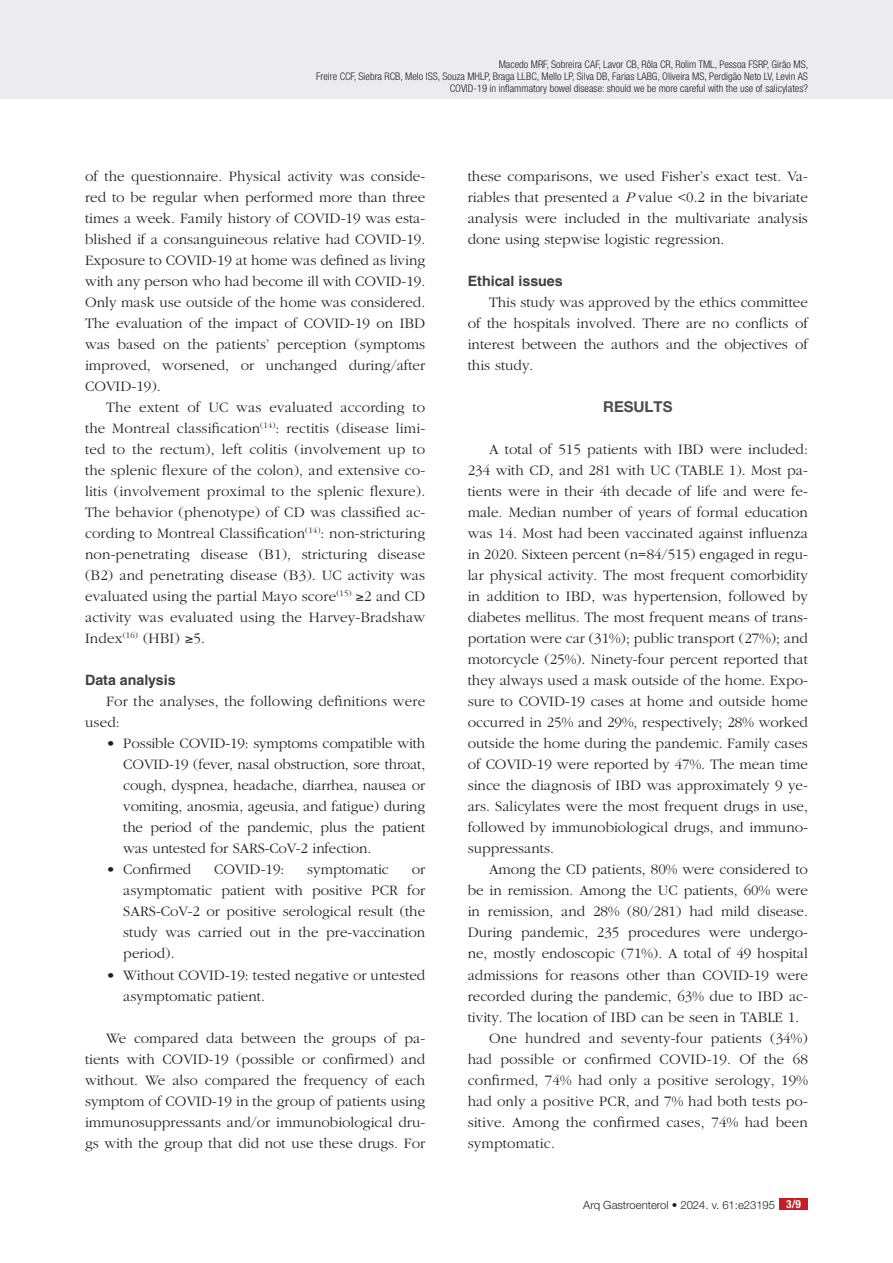
<style>
.page{position:relative;width:893px;height:1263px;background:#fff}
.page>*{position:absolute;margin:0;border:0;box-sizing:border-box;transform-origin:0 0}
.Body_Text{font:300 15px/21px "Garamond";color:#231f20;text-align:justify}
.Intertitulo{font:700 15px "Helvetica Neue LT Pro";color:#4b4c4d}
.Body_Topic{font:700 14.25px "Helvetica LT Std";color:#3e3e3f}
.Body_Text-2{font:300 11.25px "Helvetica Neue LT Pro";color:#231f20}
.t1{font:300 condensed 10.5px/12px "Helvetica Neue LT Pro";color:#231f20;text-align:right}
.s1{font-style:italic}
.s2{font-weight:700;font-stretch:condensed;color:#fff}
</style>
<div class="page">
<div style="left:0;top:0;width:893px;height:99px;background:#ececee"></div>
<div style="left:779px;top:1198px;width:29px;height:12px;background:#c61c22"></div>
<p class="t1" style="left:316px;top:58px;width:494px">Macedo MRF, Sobreira CAF, Lavor CB, Rôla CR, Rolim TML, Pessoa FSRP, Girão MS,<br>Freire CCF, Siebra RCB, Melo ISS, Souza MHLP, Braga LLBC, Mello LP, Silva DB, Farias LABG, Oliveira MS, Perdigão Neto LV, Levin AS<br>COVID-19 in inflammatory bowel disease: should we be more careful with the use of salicylates?</p>
<p class="Body_Text" style="left:85px;top:166px;width:342px">of the questionnaire. Physical activity was conside&shy;red to be regular when performed more than three times a week. Family history of COVID-19 was esta&shy;blished if a consanguineous relative had COVID-19.<br>Exposure to COVID-19 at home was defined as living with any person who had become ill with COVID-19.<br>Only mask use outside of the home was considered.<br>The evaluation of the impact of COVID-19 on IBD was based on the patients’ perception (symptoms improved, worsened, or unchanged during/after COVID-19).</p>
<p class="Body_Text" style="left:85px;top:397px;width:342px;text-indent:21px">The extent of UC was evaluated according to the Montreal classification<sup>(14)</sup>: rectitis (disease limi&shy;ted to the rectum), left colitis (involvement up to the splenic flexure of the colon), and extensive co&shy;litis (involvement proximal to the splenic flexure).<br>The behavior (phenotype) of CD was classified ac&shy;cording to Montreal Classification<sup>(14)</sup>: non-stricturing non-penetrating disease (B1), stricturing disease (B2) and penetrating disease (B3). UC activity was evaluated using the partial Mayo score<sup>(15)</sup> ≥2 and CD activity was evaluated using the Harvey-Bradshaw Index<sup>(16)</sup> (HBI) ≥5.</p>
<p class="Body_Topic" style="left:85px;top:672px;width:92px">Data analysis</p>
<p class="Body_Text" style="left:85px;top:691px;width:342px;text-indent:21px">For the analyses, the following definitions were used:</p>
<p class="Body_Text" style="left:123px;top:733px;width:303px;text-indent:-17px">• Possible COVID-19: symptoms compatible with COVID-19 (fever, nasal obstruction, sore throat, cough, dyspnea, headache, diarrhea, nausea or vomiting, anosmia, ageusia, and fatigue) during the period of the pandemic, plus the patient was untested for SARS-CoV-2 infection.</p>
<p class="Body_Text" style="left:106px;top:859px;width:87px">• Confirmed</p>
<p class="Body_Text" style="left:214px;top:859px;width:72px">COVID-19:</p>
<p class="Body_Text" style="left:307px;top:859px;width:83px">symptomatic</p>
<p class="Body_Text" style="left:123px;top:859px;width:303px;text-indent:288px">or asymptomatic patient with positive PCR for SARS-CoV-2 or positive serological result (the study was carried out in the pre-vaccination period).</p>
<p class="Body_Text" style="left:123px;top:964px;width:303px;text-indent:-17px">• Without COVID-19: tested negative or untested asymptomatic patient.</p>
<p class="Body_Text" style="left:85px;top:1027px;width:342px;text-indent:21px">We compared data between the groups of pa&shy;tients with COVID-19 (possible or confirmed) and without. We also compared the frequency of each symptom of COVID-19 in the group of patients using immunosuppressants and/or immunobiological dru&shy;gs with the group that did not use these drugs. For</p>
<p class="Body_Text" style="left:468px;top:166px;width:342px">these comparisons, we used Fisher’s exact test. Va&shy;riables that presented a <span class="s1">P</span> value &lt;0.2 in the bivariate analysis were included in the multivariate analysis done using stepwise logistic regression.</p>
<p class="Body_Topic" style="left:468px;top:273px;width:97px">Ethical issues</p>
<p class="Body_Text" style="left:468px;top:292px;width:342px;text-indent:21px">This study was approved by the ethics committee of the hospitals involved. There are no conflicts of interest between the authors and the objectives of this study.</p>
<p class="Intertitulo" style="left:603px;top:398px;width:71px">RESULTS</p>
<p class="Body_Text" style="left:468px;top:439px;width:342px;text-indent:21px">A total of 515 patients with IBD were included:<br>234 with CD, and 281 with UC (TABLE 1). Most pa&shy;tients were in their 4th decade of life and were fe&shy;male. Median number of years of formal education was 14. Most had been vaccinated against influenza in 2020. Sixteen percent (n=84/515) engaged in regu&shy;lar physical activity. The most frequent comorbidity in addition to IBD, was hypertension, followed by diabetes mellitus. The most frequent means of trans&shy;portation were car (31%); public transport (27%); and motorcycle (25%). Ninety-four percent reported that they always used a mask outside of the home. Expo&shy;sure to COVID-19 cases at home and outside home occurred in 25% and 29%, respectively; 28% worked outside the home during the pandemic. Family cases of COVID-19 were reported by 47%. The mean time since the diagnosis of IBD was approximately 9 ye&shy;ars. Salicylates were the most frequent drugs in use, followed by immunobiological drugs, and immuno&shy;suppressants.</p>
<p class="Body_Text" style="left:468px;top:859px;width:342px;text-indent:21px">Among the CD patients, 80% were considered to be in remission. Among the UC patients, 60% were in remission, and 28% (80/281) had mild disease.<br>During pandemic, 235 procedures were undergo&shy;ne, mostly endoscopic (71%). A total of 49 hospital admissions for reasons other than COVID-19 were recorded during the pandemic, 63% due to IBD ac&shy;tivity. The location of IBD can be seen in TABLE 1.</p>
<p class="Body_Text" style="left:468px;top:1027px;width:342px;text-indent:21px">One hundred and seventy-four patients (34%) had possible or confirmed COVID-19. Of the 68 confirmed, 74% had only a positive serology, 19% had only a positive PCR, and 7% had both tests po&shy;sitive. Among the confirmed cases, 74% had been symptomatic.</p>
<p class="Body_Text-2" style="left:583px;top:1198px;width:219px">Arq Gastroenterol • 2024. v. 61:e23195 <span class="s2">3/9</span></p>
</div>
